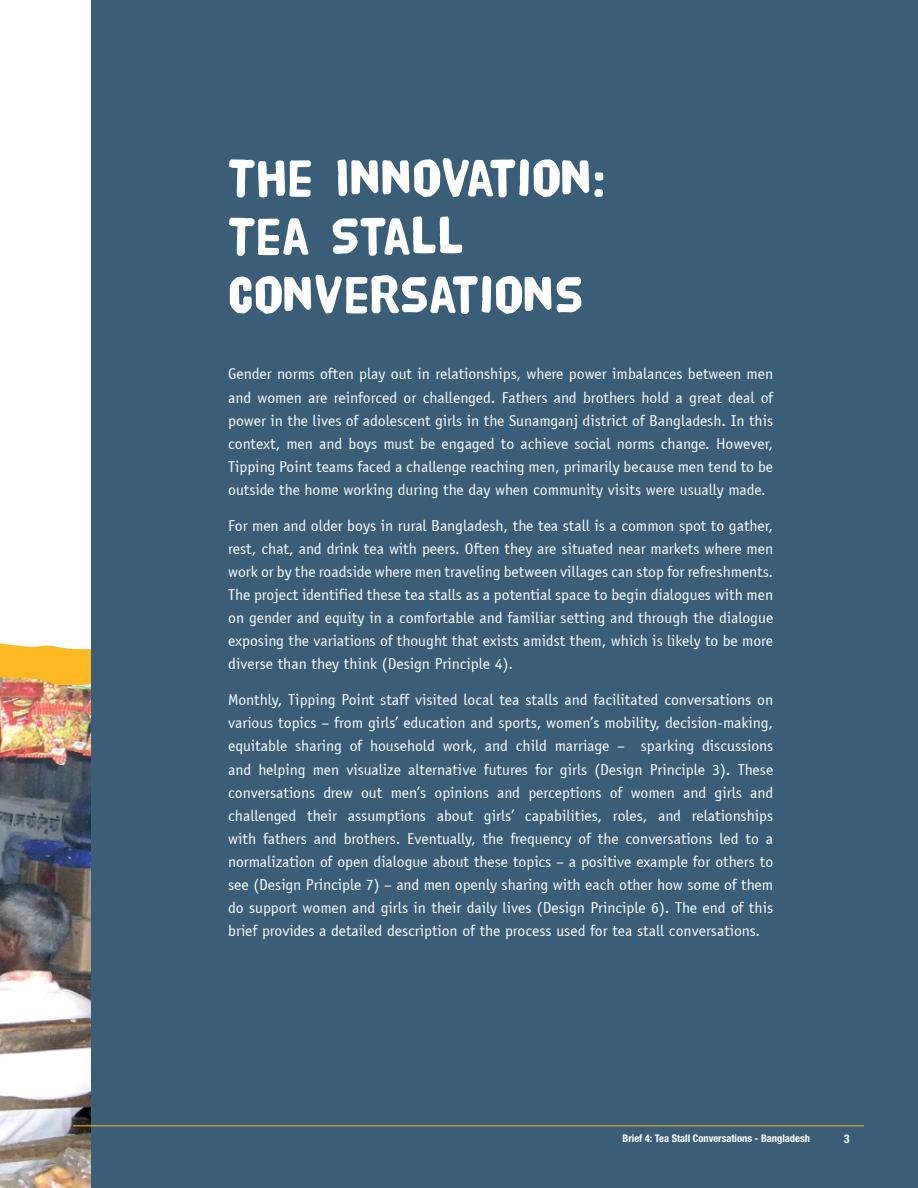
<style>
.page{position:relative;width:918px;height:1188px;background:#fff}
.page>*{position:absolute;margin:0;border:0;box-sizing:border-box;transform-origin:0 0}
.t1{font:54px/58.3px "HVD Poster Clean";color:#fff}
.t2{font:15.75px/23.1px "Officina Sans";color:#fff;text-align:justify}
.t3{font:700 condensed 12px "Helvetica Neue LT Std";color:#fff}
.t4{font:700 condensed 10.5px "Helvetica Neue LT Std";color:#fff}
</style>
<div class="page">
<img style="left:0;top:688px;width:91px;height:500px">
<svg style="left:0;top:643px;width:91px;height:38px;fill:#fdb924"></svg>
<div style="left:91px;top:0;width:827px;height:1188px;background:#3a5e77"></div>
<hr style="left:73px;top:1125px;width:791px;height:1px;background:#fdb924">
<h1 class="t1" style="left:228px;top:150px;width:380px">THE INNOVATION:<br>TEA STALL<br>CONVERSATIONS</h1>
<p class="t2" style="left:228px;top:363px;width:547px">Gender norms often play out in relationships, where power imbalances between men and women are reinforced or challenged. Fathers and brothers hold a great deal of power in the lives of adolescent girls in the Sunamganj district of Bangladesh. In this context, men and boys must be engaged to achieve social norms change. However, Tipping Point teams faced a challenge reaching men, primarily because men tend to be outside the home working during the day when community visits were usually made.</p>
<p class="t2" style="left:228px;top:514px;width:547px">For men and older boys in rural Bangladesh, the tea stall is a common spot to gather, rest, chat, and drink tea with peers. Often they are situated near markets where men work or by the roadside where men traveling between villages can stop for refreshments.<br>The project identified these tea stalls as a potential space to begin dialogues with men on gender and equity in a comfortable and familiar setting and through the dialogue exposing the variations of thought that exists amidst them, which is likely to be more diverse than they think (Design Principle 4).</p>
<p class="t2" style="left:228px;top:688px;width:547px">Monthly, Tipping Point staff visited local tea stalls and facilitated conversations on various topics – from girls’ education and sports, women’s mobility, decision-making, equitable sharing of household work, and child marriage – sparking discussions and helping men visualize alternative futures for girls (Design Principle 3). These conversations drew out men’s opinions and perceptions of women and girls and challenged their assumptions about girls’ capabilities, roles, and relationships with fathers and brothers. Eventually, the frequency of the conversations led to a normalization of open dialogue about these topics – a positive example for others to see (Design Principle 7) – and men openly sharing with each other how some of them do support women and girls in their daily lives (Design Principle 6). The end of this brief provides a detailed description of the process used for tea stall conversations.</p>
<p class="t4" style="left:623px;top:1132px;width:189px">Brief 4: Tea Stall Conversations - Bangladesh</p>
<p class="t3" style="left:844px;top:1132px;width:7px">3</p>
</div>
